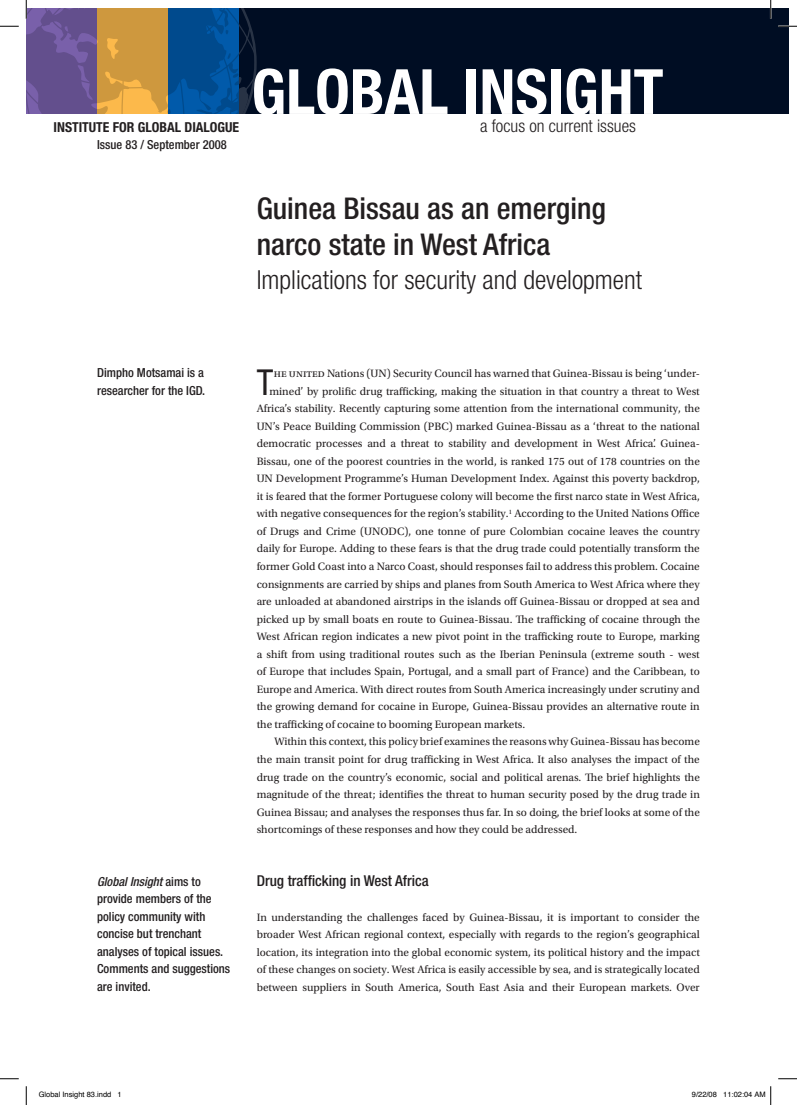
<style>
.page{position:relative;width:797px;height:1105px;background:#fff}
.page>*{position:absolute;margin:0;border:0;box-sizing:border-box;transform-origin:0 0}
.t1{font:700 condensed 62.5px "Helvetica Neue LT Std";color:#fff}
.t2{font:condensed 35.88px "Helvetica Neue LT Std";color:#231f20}
.t3{font:500 condensed 30px/36px "Helvetica Neue LT Std";color:#231f20}
.t4{font:300 condensed 26.25px "Helvetica Neue LT Std";color:#231f20}
.t5{font:300 condensed 17.5px "Helvetica Neue LT Std";color:#231f20}
.t6{font:500 condensed 15px "Helvetica Neue LT Std";color:#231f20}
.t7{font:700 condensed 13.75px "Helvetica Neue LT Std";color:#231f20}
.t8{font:500 condensed 12.5px/17.5px "Helvetica Neue LT Std";color:#231f20}
.t9{font:11.25px/17.5px "Utopia Std";color:#231f20;text-align:justify}
.t10{font:7.5px "Helvetica";color:#000}
.s1{font-style:italic}
</style>
<div class="page">
<div style="left:26px;top:9px;width:762px;height:105px;background:#000d23"></div>
<svg style="left:0;top:25px;width:19px;height:2px"></svg>
<svg style="left:778px;top:25px;width:19px;height:2px"></svg>
<svg style="left:0;top:1078px;width:19px;height:1px"></svg>
<svg style="left:778px;top:1078px;width:19px;height:1px"></svg>
<svg style="left:25px;top:0;width:233px;height:114px;background:#6d6f7d"></svg>
<svg style="left:25px;top:1086px;width:2px;height:19px"></svg>
<svg style="left:770px;top:0;width:1px;height:19px"></svg>
<svg style="left:770px;top:1086px;width:1px;height:19px"></svg>
<p class="t7" style="left:54px;top:118px;width:11px">INSTIT</p>
<p class="t7" style="left:89px;top:118px;width:65px">UTE FOR GLOBAL</p>
<p class="t7" style="left:184px;top:118px;width:16px">DIALOG</p>
<p class="t7" style="left:225px;top:118px;width:16px">UE</p>
<p class="t8" style="left:97px;top:136px;width:131px">Issue 83 / September 2008</p>
<h1 class="t1" style="left:251px;top:54px;width:413px">GLOBAL INSIGHT</h1>
<h3 class="t5" style="left:480px;top:115px;width:157px">a focus on current issues</h3>
<h3 class="t3" style="left:257px;top:190px;width:351px">Guinea Bissau as an emerging narco state in West Africa</h3>
<h3 class="t4" style="left:257px;top:265px;width:387px">Implications for security and development</h3>
<p class="t8" style="left:97px;top:364px;width:110px">Dimpho Motsamai is a researcher for the IGD.</p>
<p class="t8" style="left:97px;top:872px;width:135px"><span class="s1">Global Insight</span> aims to provide members of the policy community with concise but trenchant analyses of topical issues.<br>Comments and suggestions are invited.</p>
<h2 class="t2" style="left:257px;top:361px;width:18px">T</h2>
<p class="t9" style="left:274px;top:365px;width:427px">he United Nations (UN) Security Council has warned that Guinea-Bissau is being ‘under-</p>
<p class="t9" style="left:269px;top:382px;width:432px">mined’ by prolific drug trafficking, making the situation in that country a threat to West</p>
<p class="t9" style="left:257px;top:400px;width:444px">Africa’s stability. Recently capturing some attention from the international community, the</p>
<p class="t9" style="left:257px;top:417px;width:444px">UN’s Peace Building Commission (PBC) marked Guinea-Bissau as a ‘threat to the national</p>
<p class="t9" style="left:257px;top:435px;width:444px">democratic processes and a threat to stability and development in West Africa’. Guinea-</p>
<p class="t9" style="left:257px;top:453px;width:444px">Bissau, one of the poorest countries in the world, is ranked 175 out of 178 countries on the</p>
<p class="t9" style="left:257px;top:470px;width:444px">UN Development Programme’s Human Development Index. Against this poverty backdrop,</p>
<p class="t9" style="left:257px;top:488px;width:444px">it is feared that the former Portuguese colony will become the first narco state in West Africa,</p>
<p class="t9" style="left:257px;top:505px;width:444px">with negative consequences for the region’s stability.<sup>1</sup> According to the United Nations Office</p>
<p class="t9" style="left:257px;top:523px;width:444px">of Drugs and Crime (UNODC), one tonne of pure Colombian cocaine leaves the country</p>
<p class="t9" style="left:257px;top:540px;width:444px">daily for Europe. Adding to these fears is that the drug trade could potentially transform the</p>
<p class="t9" style="left:257px;top:558px;width:444px">former Gold Coast into a Narco Coast, should responses fail to address this problem. Cocaine</p>
<p class="t9" style="left:257px;top:575px;width:444px">consignments are carried by ships and planes from South America to West Africa where they</p>
<p class="t9" style="left:257px;top:593px;width:444px">are unloaded at abandoned airstrips in the islands off Guinea-Bissau or dropped at sea and</p>
<p class="t9" style="left:257px;top:610px;width:444px">picked up by small boats en route to Guinea-Bissau. The trafficking of cocaine through the</p>
<p class="t9" style="left:257px;top:628px;width:444px">West African region indicates a new pivot point in the trafficking route to Europe, marking</p>
<p class="t9" style="left:257px;top:645px;width:444px">a shift from using traditional routes such as the Iberian Peninsula (extreme south - west</p>
<p class="t9" style="left:257px;top:663px;width:444px">of Europe that includes Spain, Portugal, and a small part of France) and the Caribbean, to</p>
<p class="t9" style="left:257px;top:681px;width:444px">Europe and America. With direct routes from South America increasingly under scrutiny and</p>
<p class="t9" style="left:257px;top:698px;width:444px">the growing demand for cocaine in Europe, Guinea-Bissau provides an alternative route in</p>
<p class="t9" style="left:257px;top:716px;width:270px">the trafficking of cocaine to booming European markets.</p>
<p class="t9" style="left:274px;top:733px;width:427px">Within this context, this policy brief examines the reasons why Guinea-Bissau has become</p>
<p class="t9" style="left:257px;top:751px;width:444px">the main transit point for drug trafficking in West Africa. It also analyses the impact of the</p>
<p class="t9" style="left:257px;top:768px;width:444px">drug trade on the country’s economic, social and political arenas. The brief highlights the</p>
<p class="t9" style="left:257px;top:786px;width:444px">magnitude of the threat; identifies the threat to human security posed by the drug trade in</p>
<p class="t9" style="left:257px;top:803px;width:444px">Guinea Bissau; and analyses the responses thus far. In so doing, the brief looks at some of the</p>
<p class="t9" style="left:257px;top:821px;width:322px">shortcomings of these responses and how they could be addressed.</p>
<h3 class="t6" style="left:257px;top:871px;width:173px">Drug trafficking in West Africa</h3>
<p class="t9" style="left:257px;top:909px;width:444px">In understanding the challenges faced by Guinea-Bissau, it is important to consider the broader West African regional context, especially with regards to the region’s geographical location, its integration into the global economic system, its political history and the impact of these changes on society. West Africa is easily accessible by sea, and is strategically located between suppliers in South America, South East Asia and their European markets. Over</p>
<p class="t10" style="left:39px;top:1089px;width:84px">Global Insight 83.indd 1</p>
<p class="t10" style="left:692px;top:1089px;width:75px">9/22/08 11:02:04 AM</p>
</div>
